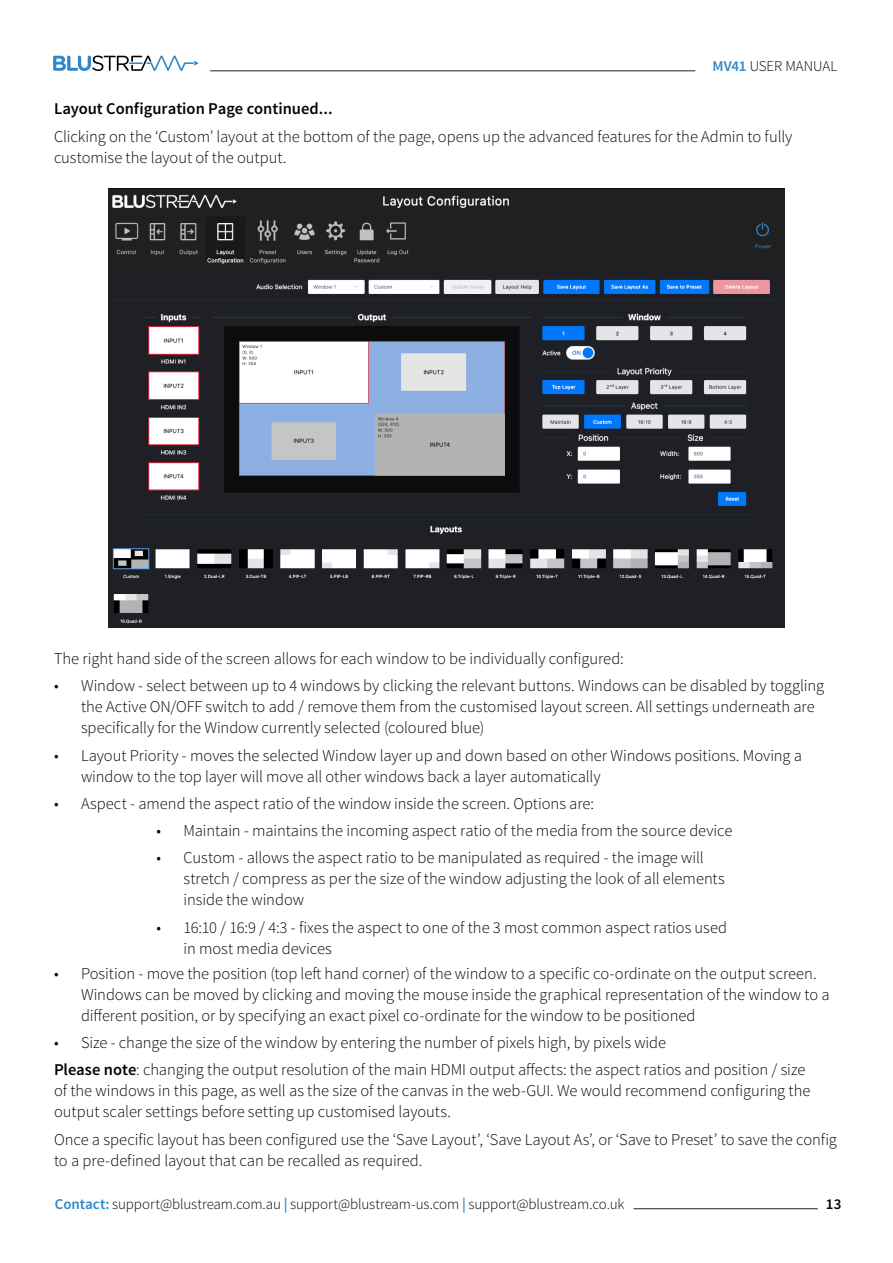
<style>
.page{position:relative;width:893px;height:1263px;background:#fff}
.page>*{position:absolute;margin:0;border:0;box-sizing:border-box;transform-origin:0 0}
.Bodycopy_2{font:300 16.5px/21px "Source Sans Pro";letter-spacing:-.005em;color:#040503}
.Bodycopy_2-2{font:600 16.5px "Source Sans Pro";color:#040503}
.t1{font:300 15px "Source Sans Pro";letter-spacing:-.01em;color:#040503}
.t2{font:600 15px "Source Sans Pro";color:#040503}
.s1{font-weight:600;color:#3287c7}
.s2{font-weight:600}
</style>
<div class="page">
<hr style="left:210px;top:71px;width:485px;height:1px;background:#231f20">
<svg style="left:53px;top:55px;width:146px;height:16px"></svg>
<hr style="left:634px;top:1208px;width:184px;height:1px;background:#231f20">
<img style="left:109px;top:189px;width:676px;height:439px">
<p class="t1" style="left:712px;top:57px;width:126px"><span class="s1">MV41</span> USER MANUAL</p>
<p class="Bodycopy_2-2" style="left:54px;top:99px;width:280px">Layout Configuration Page continued...</p>
<p class="Bodycopy_2" style="left:54px;top:126px;width:740px">Clicking on the ‘Custom’ layout at the bottom of the page, opens up the advanced features for the Admin to fully customise the layout of the output.</p>
<p class="Bodycopy_2" style="left:54px;top:648px;width:571px">The right hand side of the screen allows for each window to be individually configured:</p>
<p class="Bodycopy_2" style="left:81px;top:675px;width:745px;text-indent:-27px">• Window - select between up to 4 windows by clicking the relevant buttons. Windows can be disabled by toggling the Active ON/OFF switch to add / remove them from the customised layout screen. All settings underneath are specifically for the Window currently selected (coloured blue)</p>
<p class="Bodycopy_2" style="left:81px;top:745px;width:723px;text-indent:-27px">• Layout Priority - moves the selected Window layer up and down based on other Windows positions. Moving a window to the top layer will move all other windows back a layer automatically</p>
<p class="Bodycopy_2" style="left:54px;top:793px;width:542px">• Aspect - amend the aspect ratio of the window inside the screen. Options are:</p>
<p class="Bodycopy_2" style="left:156px;top:820px;width:577px">• Maintain - maintains the incoming aspect ratio of the media from the source device</p>
<p class="Bodycopy_2" style="left:183px;top:847px;width:543px;text-indent:-27px">• Custom - allows the aspect ratio to be manipulated as required - the image will stretch / compress as per the size of the window adjusting the look of all elements inside the window</p>
<p class="Bodycopy_2" style="left:183px;top:917px;width:545px;text-indent:-27px">• 16:10 / 16:9 / 4:3 - fixes the aspect to one of the 3 most common aspect ratios used in most media devices</p>
<p class="Bodycopy_2" style="left:81px;top:963px;width:750px;text-indent:-27px">• Position - move the position (top left hand corner) of the window to a specific co-ordinate on the output screen.<br>Windows can be moved by clicking and moving the mouse inside the graphical representation of the window to a different position, or by specifying an exact pixel co-ordinate for the window to be positioned</p>
<p class="Bodycopy_2" style="left:54px;top:1032px;width:614px">• Size - change the size of the window by entering the number of pixels high, by pixels wide</p>
<p class="Bodycopy_2" style="left:54px;top:1059px;width:758px"><span class="s2">Please note</span>: changing the output resolution of the main HDMI output affects: the aspect ratios and position / size of the windows in this page, as well as the size of the canvas in the web-GUI. We would recommend configuring the output scaler settings before setting up customised layouts.</p>
<p class="Bodycopy_2" style="left:54px;top:1129px;width:784px">Once a specific layout has been configured use the ‘Save Layout’, ‘Save Layout As’, or ‘Save to Preset’ to save the config to a pre-defined layout that can be recalled as required.</p>
<p class="t1" style="left:55px;top:1195px;width:571px"><span class="s1">Contact:</span> support@blustream.com.au <span class="s1">|</span> support@blustream-us.com <span class="s1">|</span> support@blustream.co.uk</p>
<p class="t2" style="left:826px;top:1194px;width:17px">13</p>
</div>
